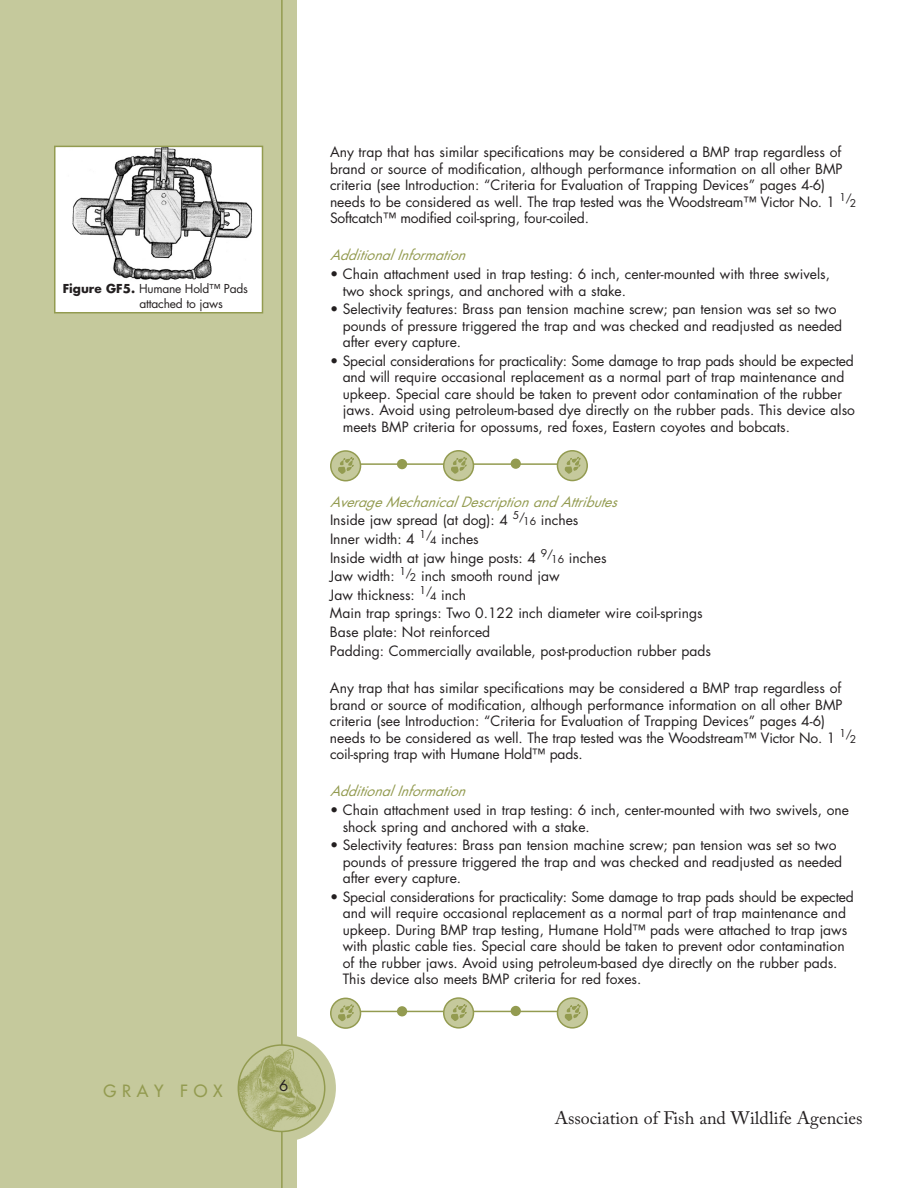
<style>
.page{position:relative;width:918px;height:1188px;background:#fff}
.page>*{position:absolute;margin:0;border:0;box-sizing:border-box;transform-origin:0 0}
.t1{font:18px "Adobe Caslon Pro";color:#231f20}
.t2{font:500 16.5px "Futura Std";letter-spacing:.345em;color:#939b50}
.t3{font:15px "Futura Std";color:#231f20}
.t4{font:13.8px/16.5px "Futura Std";color:#231f20}
.t5{font:italic 13.8px "Futura Std";color:#939b50}
.t6{font:12px/14.4px "Futura Std";letter-spacing:-.02em;color:#231f20}
.s1{font-weight:700}
.s2{font-size:10.5px}
.s3{font-style:italic;color:#939b50}
</style>
<div class="page">
<div style="left:0;top:0;width:297px;height:1188px;background:#c5c99c"></div>
<div style="left:228px;top:1034px;width:108px;height:108px;background:#c5c99c;border-radius:50%"></div>
<hr style="left:281px;top:0;width:2px;height:1188px;background:#939b50">
<svg style="left:238px;top:1044px;width:87px;height:88px"></svg>
<hr style="left:350px;top:463px;width:229px;height:2px;background:#939b50">
<svg style="left:330px;top:450px;width:31px;height:31px"></svg>
<svg style="left:557px;top:450px;width:31px;height:31px"></svg>
<svg style="left:443px;top:450px;width:31px;height:31px"></svg>
<svg style="left:397px;top:459px;width:10px;height:10px"></svg>
<svg style="left:511px;top:459px;width:10px;height:10px"></svg>
<img style="left:59px;top:149px;width:201px;height:161px">
<div style="left:54px;top:146px;width:209px;height:167px;border:2px solid #939b50"></div>
<div style="left:63px;top:283px;width:198px;height:29px;background:#fff"></div>
<hr style="left:350px;top:1011px;width:229px;height:1px;background:#939b50">
<svg style="left:330px;top:998px;width:31px;height:31px"></svg>
<svg style="left:557px;top:997px;width:31px;height:32px"></svg>
<svg style="left:443px;top:997px;width:31px;height:32px"></svg>
<svg style="left:397px;top:1006px;width:10px;height:10px"></svg>
<svg style="left:511px;top:1006px;width:10px;height:10px"></svg>
<p class="t6" style="left:140px;top:283px;width:110px;text-indent:-77px"><span class="s1">Figure GF5.</span> Humane Hold™ Pads attached to jaws</p>
<p class="t2" style="left:103px;top:1083px;width:121px">GRAY FOX</p>
<p class="t3" style="left:277px;top:1080px;width:12px">66</p>
<p class="t4" style="left:330px;top:145px;width:528px">Any trap that has similar specifications may be considered a BMP trap regardless of brand or source of modification, although performance information on all other BMP criteria (see Introduction: “Criteria for Evaluation of Trapping Devices” pages 4-6) needs to be considered as well. The trap tested was the Woodstream™ Victor No. 1 <sup>1/</sup><span class="s2">2<br></span>Softcatch™ modified coil-spring, four-coiled.</p>
<p class="t5" style="left:330px;top:249px;width:140px">Additional Information</p>
<p class="t4" style="left:343px;top:267px;width:489px;text-indent:-13px">• Chain attachment used in trap testing: 6 inch, center-mounted with three swivels, two shock springs, and anchored with a stake.</p>
<p class="t4" style="left:343px;top:302px;width:501px;text-indent:-13px">• Selectivity features: Brass pan tension machine screw; pan tension was set so two pounds of pressure triggered the trap and was checked and readjusted as needed after every capture.</p>
<p class="t4" style="left:343px;top:353px;width:514px;text-indent:-13px">• Special considerations for practicality: Some damage to trap pads should be expected and will require occasional replacement as a normal part of trap maintenance and upkeep. Special care should be taken to prevent odor contamination of the rubber jaws. Avoid using petroleum-based dye directly on the rubber pads. This device also meets BMP criteria for opossums, red foxes, Eastern coyotes and bobcats.</p>
<p class="t4" style="left:330px;top:493px;width:382px;line-height:18.6px"><span class="s3">Averag e Mechanical Description and Attributes<br></span>Inside jaw spread (at dog): 4 <sup>5/</sup><span class="s2">16</span> inches<br>Inner width: 4 <sup>1/</sup><span class="s2">4</span> inches<br>Inside width at jaw hinge posts: 4 <sup>9/</sup><span class="s2">16</span> inches<br>Jaw width: <sup>1/</sup><span class="s2">2</span> inch smooth round jaw<br>Jaw thickness: <sup>1/</sup><span class="s2">4</span> inch<br>Main trap springs: Two 0.122 inch diameter wire coil-springs Base plate: Not reinforced<br>Padding: Commercially available, post-production rubber pads</p>
<p class="t4" style="left:330px;top:681px;width:528px">Any trap that has similar specifications may be considered a BMP trap regardless of brand or source of modification, although performance information on all other BMP criteria (see Introduction: “Criteria for Evaluation of Trapping Devices” pages 4-6) needs to be considered as well. The trap tested was the Woodstream™ Victor No. 1 <sup>1/</sup><span class="s2">2 </span>coil-spring trap with Humane Hold™ pads.</p>
<p class="t5" style="left:330px;top:785px;width:140px">Additional Information</p>
<p class="t4" style="left:343px;top:803px;width:508px;text-indent:-13px">• Chain attachment used in trap testing: 6 inch, center-mounted with two swivels, one shock spring and anchored with a stake.</p>
<p class="t4" style="left:343px;top:838px;width:501px;text-indent:-13px">• Selectivity features: Brass pan tension machine screw; pan tension was set so two pounds of pressure triggered the trap and was checked and readjusted as needed after every capture.</p>
<p class="t4" style="left:343px;top:890px;width:513px;text-indent:-13px">• Special considerations for practicality: Some damage to trap pads should be expected and will require occasional replacement as a normal part of trap maintenance and upkeep. During BMP trap testing, Humane Hold™ pads were attached to trap jaws with plastic cable ties. Special care should be taken to prevent odor contamination of the rubber jaws. Avoid using petroleum-based dye directly on the rubber pads.<br>This device also meets BMP criteria for red foxes.</p>
<h1 class="t1" style="left:555px;top:1111px;width:309px">Association of Fish and Wildlife Agencies</h1>
</div>
